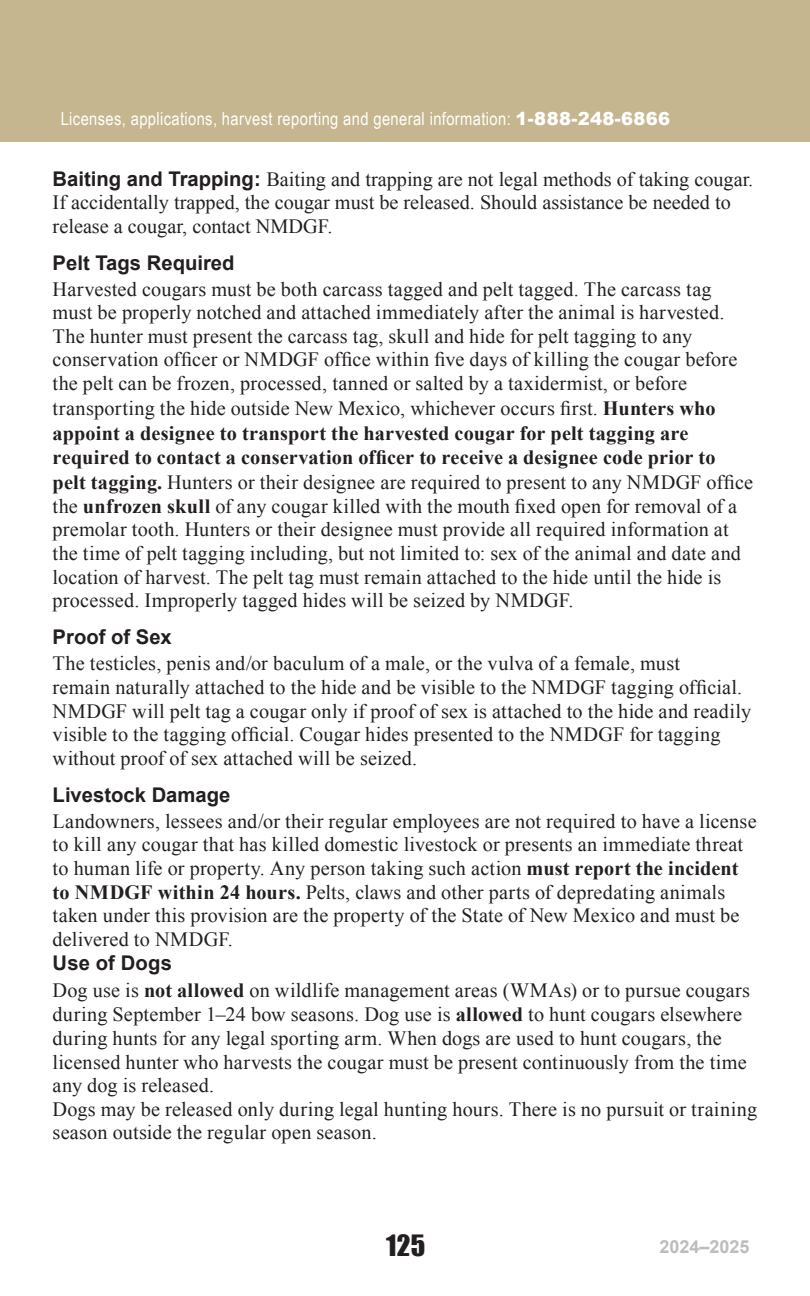
<style>
.page{position:relative;width:810px;height:1296px;background:#fff}
.page>*{position:absolute;margin:0;border:0;box-sizing:border-box;transform-origin:0 0}
.t1{font:27px "Impact";color:#231f20}
.t2{font:20.25px/24.1px "Times New Roman";letter-spacing:.01em;color:#231f20}
.t3{font:700 20.25px "Arial";color:#231f20}
.t4{font:18px "Arial Narrow";letter-spacing:.02em;color:#fff}
.t5{font:700 18px "Arial";color:#bcbdc0}
.s1{font-family:"Arial";font-weight:900}
.s2{font-family:"Arial";font-weight:700}
.s3{font-weight:700}
</style>
<div class="page">
<div style="left:0;top:0;width:810px;height:142px;background:#c5b68f"></div>
<p class="t4" style="left:61px;top:106px;width:611px">Licenses, applications, harvest reporting and general information: <span class="s1">1-888-248-6866</span></p>
<p class="t2" style="left:53px;top:168px;width:702px;line-height:23.2px"><span class="s2">Baiting and Trapping:</span> Baiting and trapping are not legal methods of taking cougar.<br>If accidentally trapped, the cougar must be released. Should assistance be needed to release a cougar, contact NMDGF.</p>
<p class="t3" style="left:53px;top:249px;width:183px">Pelt Tags Required</p>
<p class="t2" style="left:53px;top:276px;width:702px">Harvested cougars must be both carcass tagged and pelt tagged. The carcass tag must be properly notched and attached immediately after the animal is harvested.<br>The hunter must present the carcass tag, skull and hide for pelt tagging to any conservation officer or NMDGF office within five days of killing the cougar before the pelt can be frozen, processed, tanned or salted by a taxidermist, or before transporting the hide outside New Mexico, whichever occurs first. <span class="s3">Hunters who appoint a designee to transport the harvested cougar for pelt tagging are required to contact a conservation officer to receive a designee code prior to pelt tagging.</span> Hunters or their designee are required to present to any NMDGF office the <span class="s3">unfrozen skull</span> of any cougar killed with the mouth fixed open for removal of a premolar tooth. Hunters or their designee must provide all required information at the time of pelt tagging including, but not limited to: sex of the animal and date and location of harvest. The pelt tag must remain attached to the hide until the hide is processed. Improperly tagged hides will be seized by NMDGF.</p>
<p class="t3" style="left:53px;top:624px;width:121px">Proof of Sex</p>
<p class="t2" style="left:53px;top:651px;width:700px">The testicles, penis and/or baculum of a male, or the vulva of a female, must<br>remain naturally attached to the hide and be visible to the NMDGF tagging official.<br>NMDGF will pelt tag a cougar only if proof of sex is attached to the hide and readily visible to the tagging official. Cougar hides presented to the NMDGF for tagging without proof of sex attached will be seized.</p>
<p class="t3" style="left:53px;top:781px;width:179px">Livestock Damage</p>
<p class="t2" style="left:53px;top:809px;width:706px">Landowners, lessees and/or their regular employees are not required to have a license to kill any cougar that has killed domestic livestock or presents an immediate threat to human life or property. Any person taking such action <span class="s3">must report the incident to NMDGF within 24 hours.</span> Pelts, claws and other parts of depredating animals taken under this provision are the property of the State of New Mexico and must be delivered to NMDGF.</p>
<p class="t3" style="left:53px;top:949px;width:121px">Use of Dogs</p>
<p class="t2" style="left:53px;top:978px;width:706px">Dog use is <span class="s3">not allowed</span> on wildlife management areas (WMAs) or to pursue cougars during September 1–24 bow seasons. Dog use is <span class="s3">allowed</span> to hunt cougars elsewhere during hunts for any legal sporting arm. When dogs are used to hunt cougars, the licensed hunter who harvests the cougar must be present continuously from the time any dog is released.<br>Dogs may be released only during legal hunting hours. There is no pursuit or training season outside the regular open season.</p>
<h1 class="t1" style="left:386px;top:1224px;width:40px">125</h1>
<p class="t5" style="left:659px;top:1235px;width:92px">2024–2025</p>
</div>
